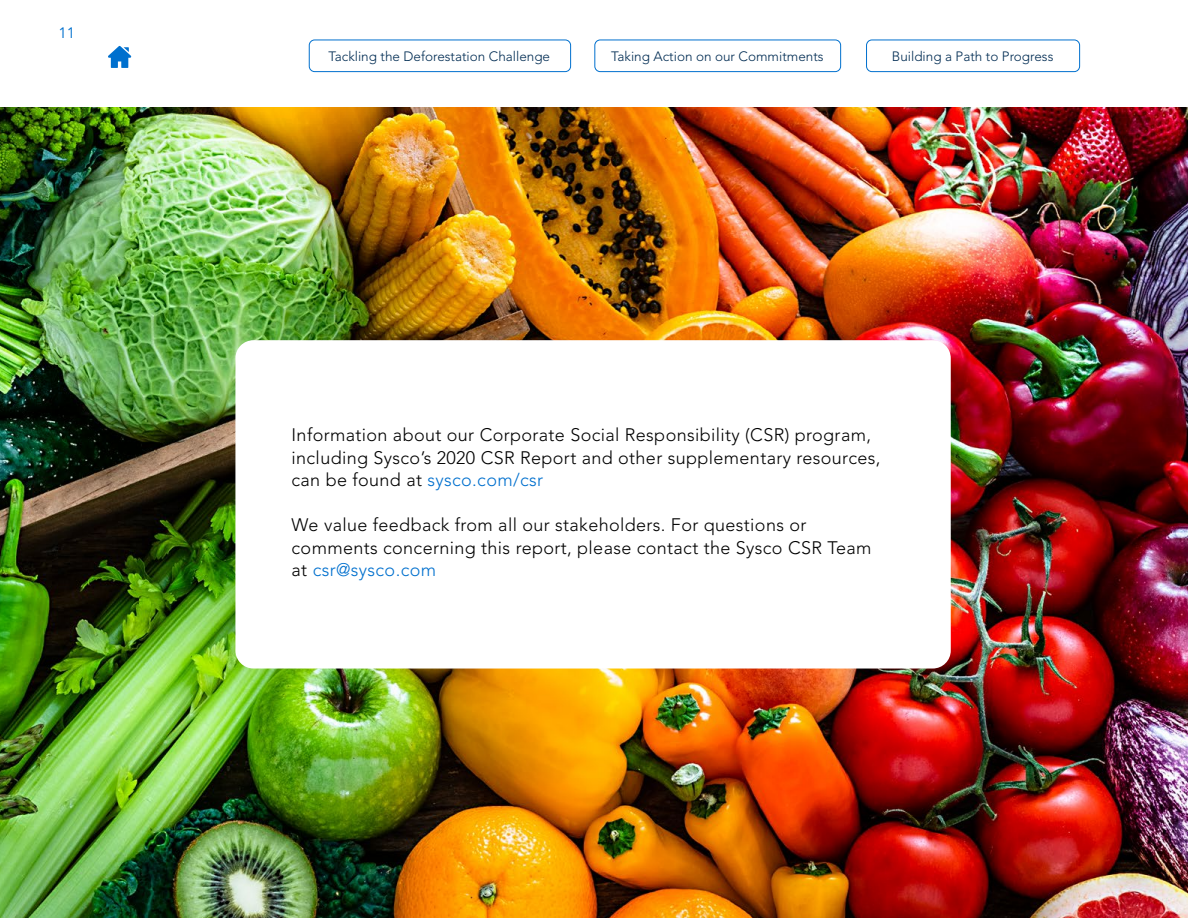
<style>
.page{position:relative;width:1188px;height:918px;background:#fff}
.page>*{position:absolute;margin:0;border:0;box-sizing:border-box;transform-origin:0 0}
.t1{font:300 18px/22.5px "Avenir";letter-spacing:.02em;color:#000}
.t2{font:15px "Avenir";color:#0070ce}
.t3{font:300 13.5px "Avenir";color:#002c53}
.s1{color:#0070ce}
</style>
<div class="page">
<div style="left:309px;top:40px;width:262px;height:32px;border:1px solid #0070ce;border-radius:5px"></div>
<div style="left:594px;top:40px;width:247px;height:32px;border:1px solid #0070ce;border-radius:5px"></div>
<div style="left:866px;top:40px;width:214px;height:32px;border:1px solid #0070ce;border-radius:5px"></div>
<svg style="left:108px;top:46px;width:23px;height:22px"></svg>
<img style="left:0;top:108px;width:1188px;height:810px">
<div style="left:235px;top:340px;width:716px;height:329px;background:#fff;border-radius:18px"></div>
<p class="t2" style="left:59px;top:24px;width:18px">11</p>
<p class="t3" style="left:329px;top:48px;width:223px">Tackling the Deforestation Challenge</p>
<p class="t3" style="left:611px;top:48px;width:214px">Taking Action on our Commitments</p>
<p class="t3" style="left:892px;top:48px;width:163px">Building a Path to Progress</p>
<p class="t1" style="left:292px;top:424px;width:590px">Information about our Corporate Social Responsibility (CSR) program, including Sysco’s 2020 CSR Report and other supplementary resources, can be found at <span class="s1">sysco.com/csr</span></p>
<p class="t1" style="left:292px;top:514px;width:582px">We value feedback from all our stakeholders. For questions or comments concerning this report, please contact the Sysco CSR Team at <span class="s1">csr@sysco.com</span></p>
</div>
